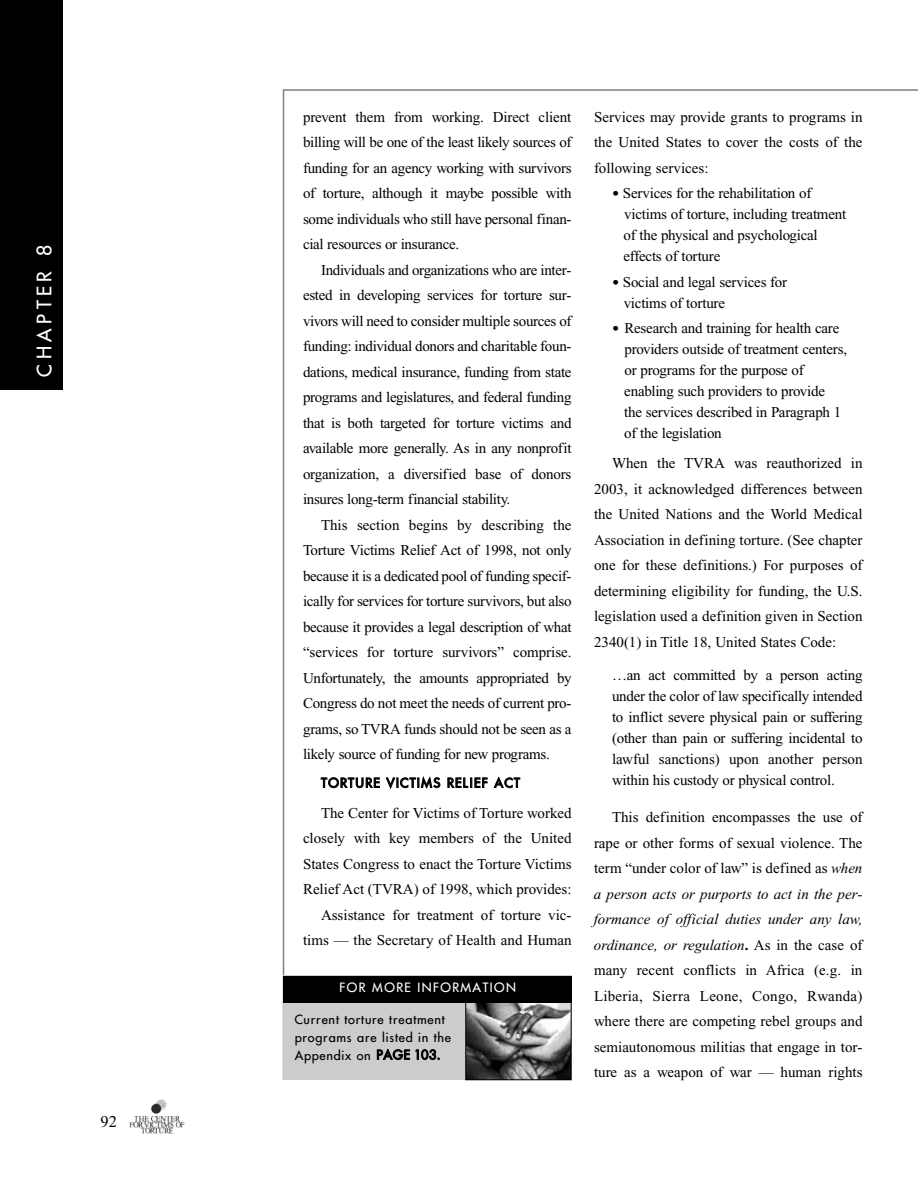
<style>
.page{position:relative;width:918px;height:1188px;background:#fff}
.page>*{position:absolute;margin:0;border:0;box-sizing:border-box;transform-origin:0 0}
.t1{font:21px "Donata";letter-spacing:.215em;color:#fff}
.t2{font:16.5px "Times New Roman";color:#000}
.t3{font:15px/25.5px "Times New Roman";letter-spacing:-.015em;color:#000;text-align:justify}
.t4{font:13.5px/18px "Donata";letter-spacing:.055em;color:#000}
.t5{font:13.5px "Donata";letter-spacing:.105em;color:#000}
.t6{font:13.5px "Donata";letter-spacing:.105em;color:#fff}
.s1{font-family:"Donata";font-size:13.5px}
.s2{font-style:italic}
.s3{font-weight:700}
</style>
<div class="page">
<hr style="left:283px;top:89px;width:635px;height:2px;background:#808080">
<hr style="left:283px;top:90px;width:1px;height:990px;background:#808080">
<img style="left:129px;top:1099px;width:56px;height:35px">
<div style="left:283px;top:976px;width:288px;height:104px;background:#ccc"></div>
<img style="left:467px;top:1004px;width:103px;height:74px">
<div style="left:465px;top:1002px;width:107px;height:78px;border:1px solid #000"></div>
<div style="left:283px;top:976px;width:289px;height:26px;background:#000"></div>
<div style="left:0;top:0;width:63px;height:390px;background:#000"></div>
<h1 class="t1" style="left:33px;top:377px;width:133px;rotate:-90deg">CHAPTER 8</h1>
<p class="t2" style="left:100px;top:1116px;width:18px">92</p>
<p class="t3" style="left:303px;top:105px;width:270px">prevent them from working. Direct client billing will be one of the least likely sources of funding for an agency working with survivors of torture, although it maybe possible with some individuals who still have personal finan&shy;cial resources or insurance.</p>
<p class="t3" style="left:303px;top:258px;width:270px;text-indent:18px">Individuals and organizations who are inter&shy;ested in developing services for torture sur&shy;vivors will need to consider multiple sources of funding: individual donors and charitable foun&shy;dations, medical insurance, funding from state programs and legislatures, and federal funding that is both targeted for torture victims and available more generally. As in any nonprofit organization, a diversified base of donors insures long-term financial stability.</p>
<p class="t3" style="left:303px;top:513px;width:270px;text-indent:18px">This section begins by describing the Torture Victims Relief Act of 1998, not only because it is a dedicated pool of funding specif&shy;ically for services for torture survivors, but also because it provides a legal description of what “services for torture survivors” comprise.<br>Unfortunately, the amounts appropriated by Congress do not meet the needs of current pro&shy;grams, so TVRA funds should not be seen as a likely source of funding for new programs.</p>
<p class="t5" style="left:321px;top:775px;width:200px">TORTURE VICTIMS RELIEF ACT</p>
<p class="t3" style="left:303px;top:801px;width:270px;text-align:right">The Center for Victims of Torture worked closely with key members of the United States Congress to enact the Torture Victims Relief Act (TVRA) of 1998, which provides:<br>Assistance for treatment of torture vic&shy;tims — the Secretary of Health and Human</p>
<p class="t6" style="left:340px;top:980px;width:178px">FOR MORE INFORMATION</p>
<p class="t4" style="left:295px;top:1010px;width:158px">Current torture treatment programs are listed in the<br>Appendix on PAGE 103.</p>
<p class="t3" style="left:594px;top:105px;width:270px">Services may provide grants to programs in the United States to cover the costs of the following services:</p>
<p class="t3" style="left:624px;top:184px;width:224px;line-height:21px;text-align:left;text-indent:-12px"><span class="s1">•</span> Services for the rehabilitation of victims of torture, including treatment of the physical and psychological effects of torture</p>
<p class="t3" style="left:624px;top:273px;width:165px;line-height:21px;text-indent:-12px"><span class="s1">•</span> Social and legal services for victims of torture</p>
<p class="t3" style="left:624px;top:319px;width:224px;line-height:21px;text-align:left;text-indent:-12px"><span class="s1">•</span> Research and training for health care providers outside of treatment centers, or programs for the purpose of enabling such providers to provide<br>the services described in Paragraph 1 of the legislation</p>
<p class="t3" style="left:594px;top:452px;width:270px;text-indent:18px">When the TVRA was reauthorized in 2003, it acknowledged differences between the United Nations and the World Medical Association in defining torture. (See chapter one for these definitions.) For purposes of determining eligibility for funding, the U.S. legislation used a definition given in Section 2340(1) in Title 18, United States Code:</p>
<p class="t3" style="left:612px;top:666px;width:252px;line-height:21px">…an act committed by a person acting under the color of law specifically intended to inflict severe physical pain or suffering (other than pain or suffering incidental to lawful sanctions) upon another person within his custody or physical control.</p>
<p class="t3" style="left:594px;top:806px;width:270px;text-indent:18px">This definition encompasses the use of rape or other forms of sexual violence. The term “under color of law” is defined as <span class="s2">when a person acts or purports to act in the per&shy;formance of official duties under any law, ordinance, or regulation</span><span class="s3">.</span> As in the case of many recent conflicts in Africa (e.g. in Liberia, Sierra Leone, Congo, Rwanda) where there are competing rebel groups and semiautonomous militias that engage in tor&shy;ture as a weapon of war — human rights</p>
</div>
